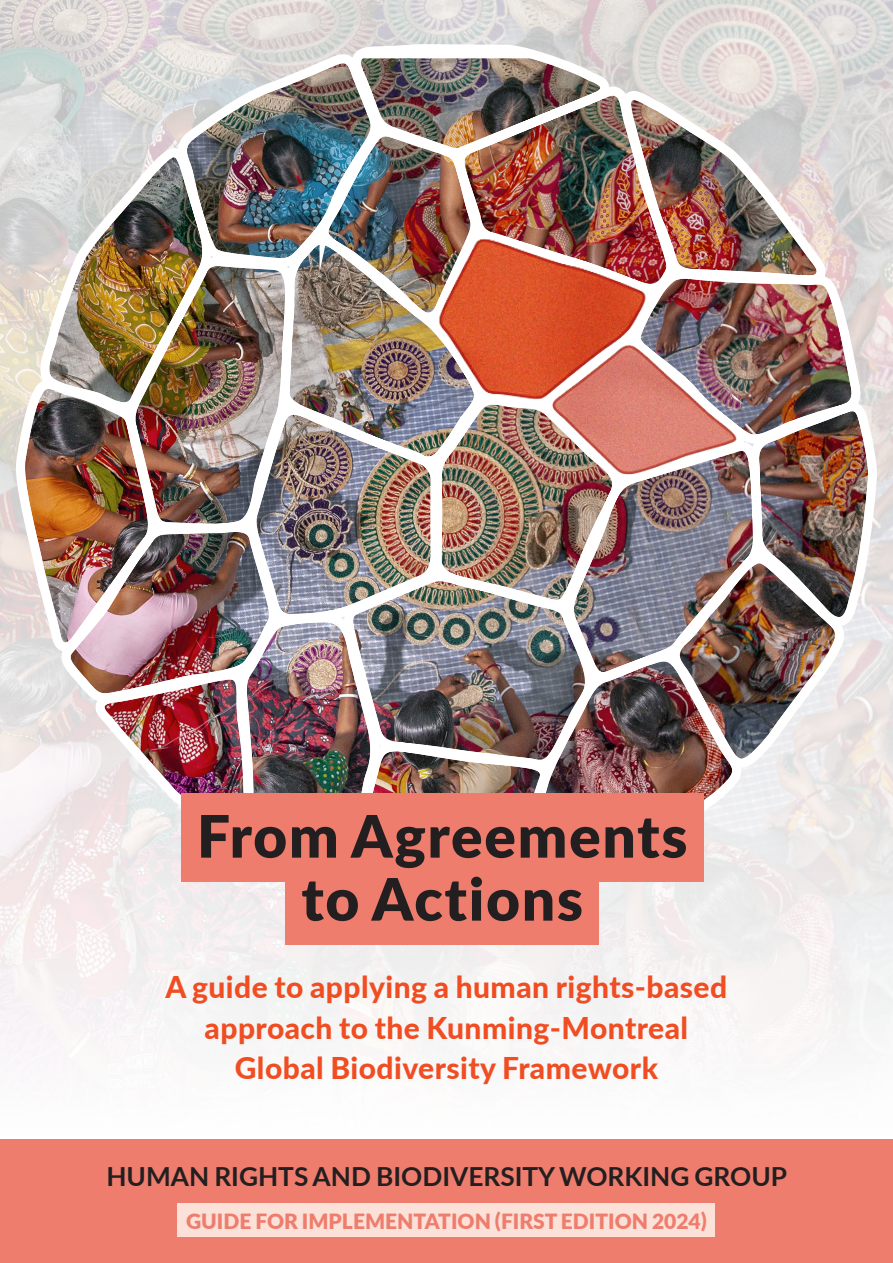
<style>
.page{position:relative;width:893px;height:1263px;background:#fff}
.page>*{position:absolute;margin:0;border:0;box-sizing:border-box;transform-origin:0 0}
.t1{font:900 58.5px "Lato";letter-spacing:.03em;color:#231f20}
.t2{font:800 30px/40.5px "Lato";letter-spacing:.015em;color:#f04d22;text-align:center}
.t3{font:700 26.25px "Lato";color:#231f20}
.t4{font:900 21px "Lato";color:#ef7d6d}
</style>
<div class="page">
<img style="left:0;top:0;width:893px;height:1140px">
<div style="left:0;top:1140px;width:893px;height:123px;background:#ef7d6d"></div>
<div style="left:178px;top:1203px;width:537px;height:34px;background:#fce1d8"></div>
<img style="left:8px;top:0;width:874px;height:1129px">
<div style="left:181px;top:793px;width:523px;height:89px;background:#ef7d6d"></div>
<div style="left:285px;top:856px;width:314px;height:89px;background:#ef7d6d"></div>
<img style="left:437px;top:238px;width:210px;height:163px">
<img style="left:552px;top:342px;width:187px;height:132px">
<p class="t1" style="left:197px;top:792px;width:492px">From Agreements</p>
<p class="t1" style="left:301px;top:855px;width:283px">to Actions</p>
<p class="t2" style="left:166px;top:966px;width:563px">A guide to applying a human rights-based approach to the Kunming-Montreal<br>Global Biodiversity Framework</p>
<p class="t3" style="left:106px;top:1157px;width:682px">HUMAN RIGHTS AND BIODIVERSITY WORKING GROUP</p>
<p class="t4" style="left:186px;top:1205px;width:522px">GUIDE FOR IMPLEMENTATION (FIRST EDITION 2024)</p>
</div>
